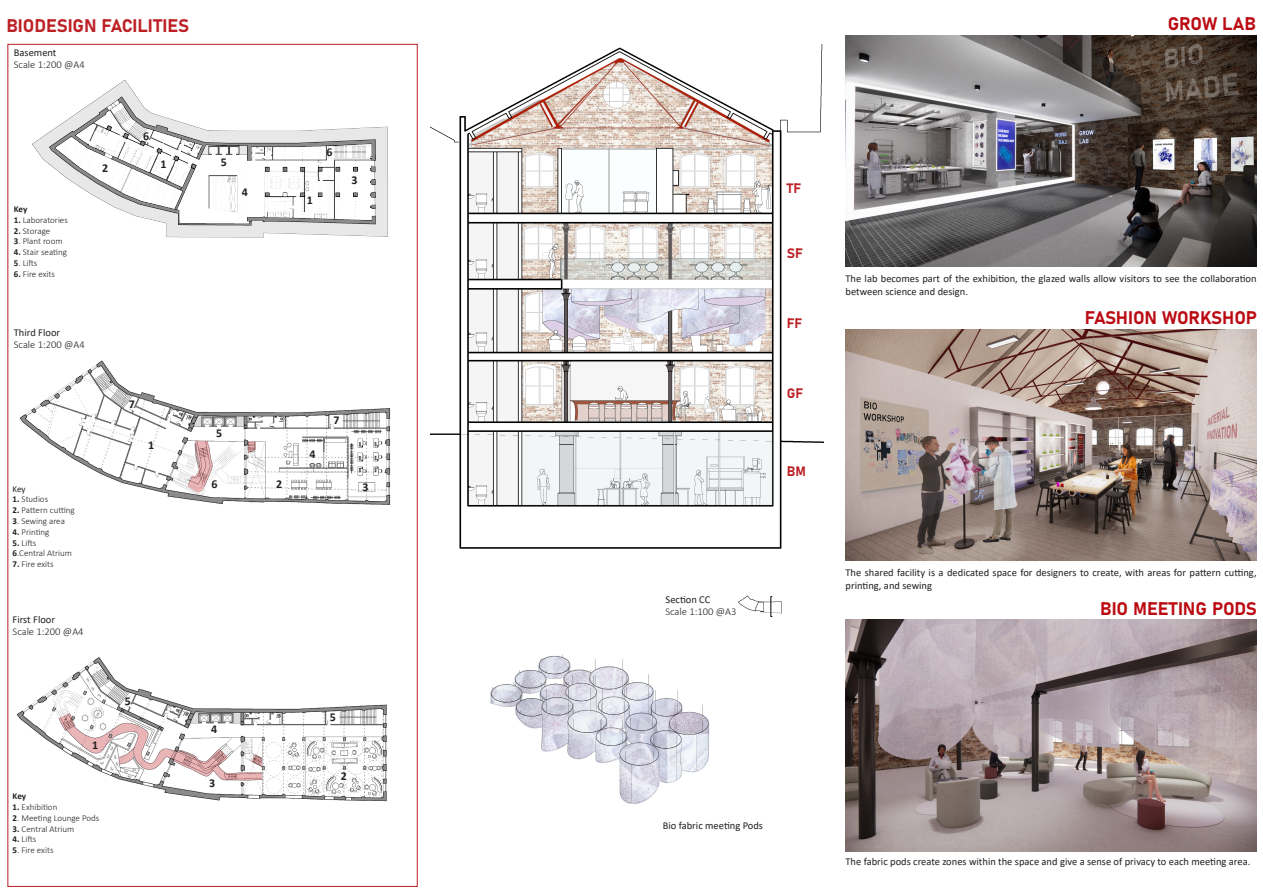
<style>
.page{position:relative;width:1263px;height:893px;background:#fff}
.page>*{position:absolute;margin:0;border:0;box-sizing:border-box;transform-origin:0 0}
.TEXT{font:18px "Bahnschrift";color:#bb0b12}
.t1{font:18px "Bahnschrift";color:#bc2024}
.t2{font:13.5px "Bahnschrift";color:#bc2024}
.Text_small{font:700 12px "Calibri";color:#231f20}
.Text_small-2{font:10.5px/12.6px "Calibri";color:#231f20}
.Text_small-3{font:300 10.5px "Calibri";color:#231f20}
.Text_small-4{font:300 9px "Calibri";color:#231f20}
.Text_small-5{font:700 9px "Calibri";letter-spacing:-.015em;color:#231f20}
.Text_small-6{font:9px "Calibri";color:#231f20}
.s1{font-weight:700}
</style>
<div class="page">
<img style="left:845px;top:35px;width:411px;height:231px">
<img style="left:845px;top:620px;width:411px;height:231px">
<img style="left:845px;top:329px;width:411px;height:232px">
<img style="left:19px;top:360px;width:372px;height:145px">
<img style="left:7px;top:609px;width:380px;height:275px">
<img style="left:431px;top:44px;width:392px;height:572px">
<img style="left:490px;top:654px;width:220px;height:150px">
<img style="left:7px;top:44px;width:381px;height:260px">
<p class="t1" style="left:6px;top:12px;width:185px">BIODESIGN FACILITIES</p>
<p class="Text_small-2" style="left:14px;top:46px;width:44px">Basement</p>
<p class="Text_small-3" style="left:14px;top:58px;width:72px">Scale 1:200 @A4</p>
<p class="Text_small-5" style="left:14px;top:203px;width:15px">Key</p>
<p class="Text_small-4" style="left:14px;top:214px;width:56px"><span class="s1">1.</span> Laboratories</p>
<p class="Text_small-4" style="left:14px;top:225px;width:38px"><span class="s1">2.</span> Storage</p>
<p class="Text_small-4" style="left:14px;top:236px;width:50px"><span class="s1">3</span>. Plant room</p>
<p class="Text_small-4" style="left:14px;top:247px;width:55px"><span class="s1">4.</span> Stair seating</p>
<p class="Text_small-4" style="left:14px;top:257px;width:25px"><span class="s1">5</span>. Lifts</p>
<p class="Text_small-4" style="left:14px;top:268px;width:43px"><span class="s1">6.</span> Fire exits</p>
<p class="Text_small" style="left:102px;top:159px;width:8px">2</p>
<p class="Text_small-2" style="left:14px;top:326px;width:48px">Third Floor</p>
<p class="Text_small-3" style="left:14px;top:338px;width:72px">Scale 1:200 @A4</p>
<p class="Text_small-6" style="left:13px;top:482px;width:15px">Key</p>
<p class="Text_small-4" style="left:13px;top:494px;width:37px"><span class="s1">1.</span> Studios</p>
<p class="Text_small-4" style="left:13px;top:505px;width:64px"><span class="s1">2.</span> Pattern cutting</p>
<p class="Text_small-4" style="left:13px;top:515px;width:54px"><span class="s1">3</span>. Sewing area</p>
<p class="Text_small-4" style="left:13px;top:526px;width:38px"><span class="s1">4.</span> Printing</p>
<p class="Text_small-4" style="left:13px;top:537px;width:25px"><span class="s1">5.</span> Lifts</p>
<p class="Text_small-4" style="left:13px;top:548px;width:61px"><span class="s1">6</span>.Central Atrium</p>
<p class="Text_small-4" style="left:13px;top:559px;width:43px"><span class="s1">7.</span> Fire exits</p>
<p class="Text_small-2" style="left:13px;top:613px;width:44px">First Floor</p>
<p class="Text_small-3" style="left:13px;top:625px;width:72px">Scale 1:200 @A4</p>
<p class="Text_small" style="left:143px;top:127px;width:8px">6</p>
<p class="Text_small" style="left:160px;top:156px;width:8px">1</p>
<p class="Text_small" style="left:221px;top:153px;width:8px">5</p>
<p class="Text_small" style="left:242px;top:183px;width:8px">4</p>
<p class="Text_small" style="left:129px;top:396px;width:8px">7</p>
<p class="Text_small" style="left:148px;top:437px;width:8px">1</p>
<p class="Text_small" style="left:216px;top:424px;width:8px">5</p>
<p class="Text_small" style="left:211px;top:475px;width:8px">6</p>
<p class="Text_small" style="left:276px;top:475px;width:8px">2</p>
<p class="Text_small" style="left:92px;top:736px;width:8px">1</p>
<p class="Text_small-5" style="left:13px;top:790px;width:15px">Key</p>
<p class="Text_small-4" style="left:13px;top:801px;width:46px"><span class="s1">1.</span> Exhibition</p>
<p class="Text_small-4" style="left:13px;top:812px;width:88px"><span class="s1">2</span>. Meeting Lounge Pods</p>
<p class="Text_small-4" style="left:13px;top:823px;width:63px"><span class="s1">3.</span> Central Atrium</p>
<p class="Text_small-4" style="left:13px;top:834px;width:25px"><span class="s1">4.</span> Lifts</p>
<p class="Text_small-4" style="left:13px;top:845px;width:42px"><span class="s1">5</span>. Fire exits</p>
<p class="Text_small" style="left:125px;top:693px;width:8px">5</p>
<p class="Text_small" style="left:211px;top:721px;width:8px">4</p>
<p class="Text_small" style="left:209px;top:774px;width:8px">3</p>
<p class="Text_small" style="left:327px;top:143px;width:8px">6</p>
<p class="Text_small" style="left:307px;top:192px;width:8px">1</p>
<p class="Text_small" style="left:351px;top:172px;width:8px">3</p>
<p class="Text_small" style="left:309px;top:445px;width:8px">4</p>
<p class="Text_small" style="left:333px;top:412px;width:8px">7</p>
<p class="Text_small" style="left:363px;top:478px;width:8px">3</p>
<p class="Text_small" style="left:330px;top:708px;width:8px">5</p>
<p class="Text_small" style="left:341px;top:768px;width:8px">2</p>
<p class="TEXT" style="left:1168px;top:10px;width:90px">GROW LAB</p>
<p class="Text_small-2" style="left:665px;top:592px;width:46px">Section CC</p>
<p class="Text_small-3" style="left:665px;top:605px;width:72px">Scale 1:100 @A3</p>
<p class="t2" style="left:787px;top:178px;width:16px">TF</p>
<p class="t2" style="left:787px;top:243px;width:17px">SF</p>
<p class="t2" style="left:787px;top:313px;width:17px">FF</p>
<p class="t2" style="left:787px;top:383px;width:18px">GF</p>
<p class="t2" style="left:787px;top:461px;width:21px">BM</p>
<p class="Text_small-2" style="left:845px;top:272px;width:413px">The lab becomes part of the exhibition, the glazed walls allow visitors to see the collaboration between science and design.</p>
<p class="TEXT" style="left:1085px;top:304px;width:174px">FASHION WORKSHOP</p>
<p class="Text_small-2" style="left:845px;top:566px;width:413px">The shared facility is a dedicated space for designers to create, with areas for pattern cutting, printing, and sewing</p>
<p class="TEXT" style="left:1100px;top:595px;width:158px">BIO MEETING PODS</p>
<p class="Text_small-2" style="left:663px;top:819px;width:102px">Bio fabric meeting Pods</p>
<p class="Text_small-2" style="left:845px;top:855px;width:406px">The fabric pods create zones within the space and give a sense of privacy to each meeting area.</p>
</div>
